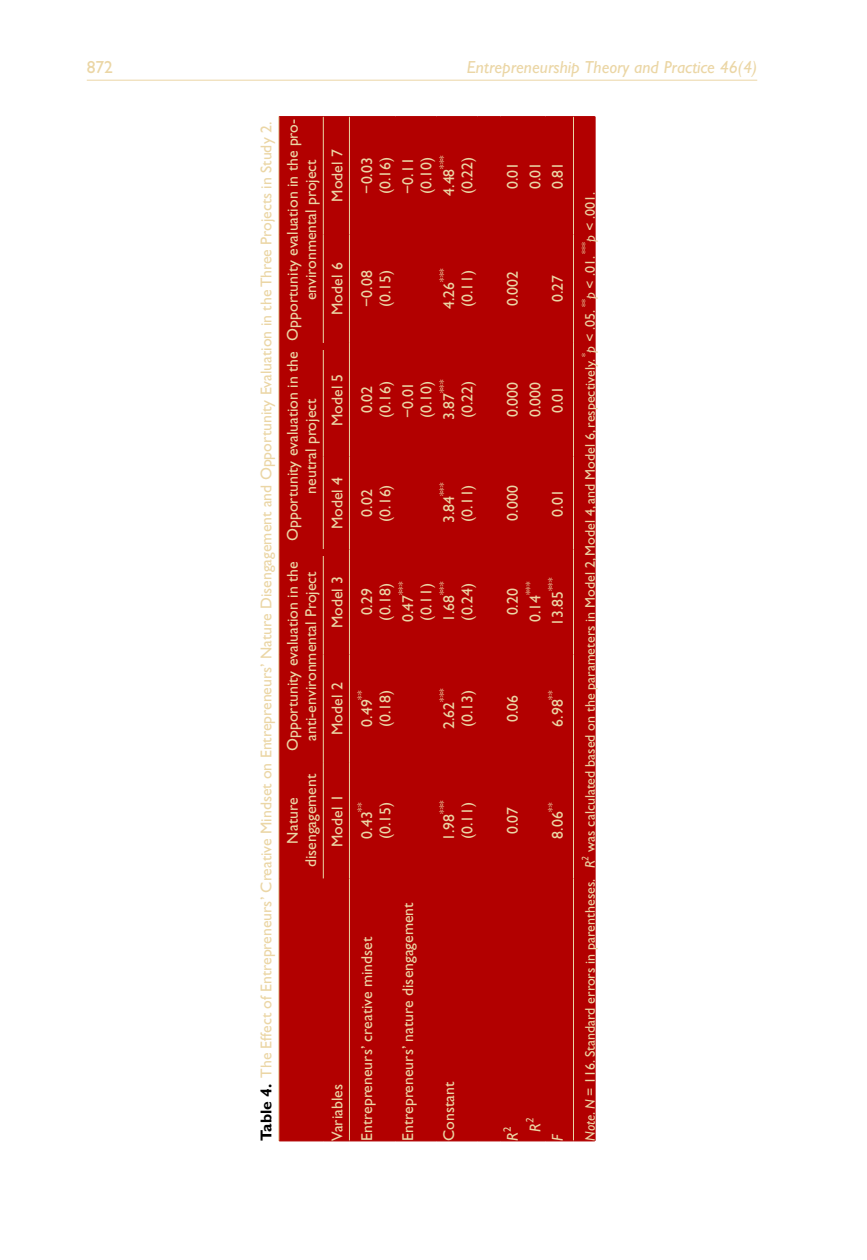
<style>
.page{position:relative;width:867px;height:1260px;background:#fff}
.page>*{position:absolute;margin:0;border:0;box-sizing:border-box;transform-origin:0 0}
.t1{font:italic 17.5px "Gill Sans";color:#ebd6a5}
.t2{font:italic 500 17.5px "Gill Sans MT Pro";color:#ebd6a5}
.t3{font:500 17.5px "Gill Sans MT Pro";color:#ebd6a5}
.t4{font:17.5px "Gill Sans";color:#ebd6a5}
.t5{font:15.75px/18.4px "Gill Sans";color:#ebd6a5}
.t6{font:italic 15.75px "Gill Sans";color:#ebd6a5}
.t7{font:14px "Gill Sans";color:#ebd6a5}
.s1{font-weight:700;color:#000}
.s2{font-style:italic}
</style>
<div class="page">
<hr style="left:87px;top:80px;width:670px;height:1px;background:#ebd6a5">
<div style="left:279px;top:117px;width:315px;height:1024px;background:#b20000"></div>
<hr style="left:349px;top:878px;width:1px;height:263px;background:#ebd6a5">
<hr style="left:278px;top:878px;width:1px;height:263px;background:#ebd6a5">
<hr style="left:278px;top:763px;width:1px;height:115px;background:#ebd6a5">
<hr style="left:278px;top:654px;width:1px;height:109px;background:#ebd6a5">
<hr style="left:278px;top:549px;width:1px;height:105px;background:#ebd6a5">
<hr style="left:278px;top:457px;width:1px;height:92px;background:#ebd6a5">
<hr style="left:278px;top:343px;width:1px;height:114px;background:#ebd6a5">
<hr style="left:278px;top:234px;width:1px;height:109px;background:#ebd6a5">
<hr style="left:278px;top:116px;width:1px;height:118px;background:#ebd6a5">
<hr style="left:323px;top:763px;width:1px;height:115px;background:#ebd6a5">
<hr style="left:349px;top:763px;width:1px;height:115px;background:#ebd6a5">
<hr style="left:323px;top:654px;width:1px;height:109px;background:#ebd6a5">
<hr style="left:349px;top:654px;width:1px;height:109px;background:#ebd6a5">
<hr style="left:323px;top:549px;width:1px;height:105px;background:#ebd6a5">
<hr style="left:349px;top:549px;width:1px;height:105px;background:#ebd6a5">
<hr style="left:323px;top:457px;width:1px;height:92px;background:#ebd6a5">
<hr style="left:349px;top:457px;width:1px;height:92px;background:#ebd6a5">
<hr style="left:323px;top:343px;width:1px;height:114px;background:#ebd6a5">
<hr style="left:349px;top:343px;width:1px;height:114px;background:#ebd6a5">
<hr style="left:323px;top:234px;width:1px;height:109px;background:#ebd6a5">
<hr style="left:349px;top:234px;width:1px;height:109px;background:#ebd6a5">
<hr style="left:323px;top:117px;width:1px;height:117px;background:#ebd6a5">
<hr style="left:349px;top:117px;width:1px;height:117px;background:#ebd6a5">
<hr style="left:573px;top:763px;width:1px;height:115px;background:#ebd6a5">
<hr style="left:573px;top:654px;width:1px;height:109px;background:#ebd6a5">
<hr style="left:573px;top:549px;width:1px;height:105px;background:#ebd6a5">
<hr style="left:573px;top:457px;width:1px;height:92px;background:#ebd6a5">
<hr style="left:573px;top:343px;width:1px;height:114px;background:#ebd6a5">
<hr style="left:573px;top:234px;width:1px;height:109px;background:#ebd6a5">
<hr style="left:573px;top:117px;width:1px;height:117px;background:#ebd6a5">
<hr style="left:573px;top:878px;width:1px;height:263px;background:#ebd6a5">
<hr style="left:279px;top:1141px;width:44px;height:1px;background:#b20000">
<svg style="left:323px;top:1141px;width:26px;height:1px"></svg>
<hr style="left:349px;top:1141px;width:47px;height:1px;background:#b20000">
<hr style="left:396px;top:1141px;width:41px;height:1px;background:#b20000">
<hr style="left:437px;top:1141px;width:41px;height:1px;background:#b20000">
<svg style="left:478px;top:1141px;width:117px;height:1px"></svg>
<hr style="left:279px;top:116px;width:44px;height:1px;background:#b20000">
<svg style="left:323px;top:116px;width:26px;height:1px"></svg>
<hr style="left:349px;top:116px;width:47px;height:1px;background:#b20000">
<hr style="left:396px;top:116px;width:41px;height:1px;background:#b20000">
<hr style="left:437px;top:116px;width:41px;height:1px;background:#b20000">
<svg style="left:478px;top:116px;width:117px;height:1px"></svg>
<hr style="left:594px;top:117px;width:2px;height:1024px;background:#b20000">
<svg style="left:321px;top:549px;width:5px;height:7px"></svg>
<svg style="left:321px;top:343px;width:5px;height:7px"></svg>
<p class="t4" style="left:87px;top:56px;width:19px">16</p>
<p class="t2" style="left:467px;top:56px;width:114px">Entrepreneurship</p>
<p class="t2" style="left:720px;top:56px;width:34px">464</p>
<p class="t1" style="left:469px;top:57px;width:289px">Entrepreneurship Theory and Practice 00(0)</p>
<p class="t3" style="left:87px;top:56px;width:28px">872</p>
<p class="t5" style="left:257px;top:1141px;width:1021px;rotate:-90deg"><span class="s1">Table 4.</span> The Effect of Entrepreneurs’ Creative Mindset on Entrepreneurs’ Nature Disengagement and Opportunity Evaluation in the Three Projects in Study 2.</p>
<p class="t5" style="left:283px;top:341px;width:223px;text-align:center;rotate:-90deg">Opportunity evaluation in the pro&shy;environmental project</p>
<p class="t5" style="left:283px;top:541px;width:191px;text-align:center;rotate:-90deg">Opportunity evaluation in the neutral project</p>
<p class="t5" style="left:283px;top:751px;width:191px;text-align:center;rotate:-90deg">Opportunity evaluation in the anti-environmental Project</p>
<p class="t5" style="left:283px;top:867px;width:95px;text-align:center;rotate:-90deg">Nature disengagement</p>
<p class="t5" style="left:328px;top:202px;width:54px;rotate:-90deg">Model 7</p>
<p class="t5" style="left:328px;top:315px;width:54px;rotate:-90deg">Model 6</p>
<p class="t5" style="left:328px;top:426px;width:54px;rotate:-90deg">Model 5</p>
<p class="t5" style="left:328px;top:529px;width:54px;rotate:-90deg">Model 4</p>
<p class="t5" style="left:328px;top:628px;width:54px;rotate:-90deg">Model 3</p>
<p class="t5" style="left:328px;top:735px;width:54px;rotate:-90deg">Model 2</p>
<p class="t5" style="left:328px;top:847px;width:54px;rotate:-90deg">Model 1</p>
<p class="t5" style="left:328px;top:1141px;width:58px;rotate:-90deg">Variables</p>
<p class="t5" style="left:357px;top:194px;width:39px;rotate:-90deg">−0.03 (0.16)</p>
<p class="t5" style="left:439px;top:196px;width:42px;rotate:-90deg">4.48<sup>*** </sup>(0.22)</p>
<p class="t5" style="left:398px;top:194px;width:39px;rotate:-90deg">−0.11 (0.10)</p>
<p class="t5" style="left:357px;top:307px;width:39px;rotate:-90deg">−0.08 (0.15)</p>
<p class="t5" style="left:439px;top:309px;width:42px;rotate:-90deg">4.26<sup>*** </sup>(0.11)</p>
<p class="t5" style="left:357px;top:418px;width:39px;text-align:center;rotate:-90deg">0.02 (0.16)</p>
<p class="t5" style="left:439px;top:420px;width:42px;rotate:-90deg">3.87<sup>*** </sup>(0.22)</p>
<p class="t5" style="left:398px;top:418px;width:39px;rotate:-90deg">−0.01 (0.10)</p>
<p class="t5" style="left:357px;top:522px;width:39px;text-align:center;rotate:-90deg">0.02 (0.16)</p>
<p class="t5" style="left:439px;top:523px;width:42px;rotate:-90deg">3.84<sup>*** </sup>(0.11)</p>
<p class="t5" style="left:398px;top:622px;width:42px;rotate:-90deg">0.47<sup>*** </sup>(0.11)</p>
<p class="t5" style="left:439px;top:622px;width:42px;rotate:-90deg">1.68<sup>*** </sup>(0.24)</p>
<p class="t5" style="left:357px;top:621px;width:39px;text-align:center;rotate:-90deg">0.29 (0.18)</p>
<p class="t5" style="left:357px;top:727px;width:39px;rotate:-90deg">0.49<sup>** </sup>(0.18)</p>
<p class="t5" style="left:439px;top:729px;width:42px;rotate:-90deg">2.62<sup>*** </sup>(0.13)</p>
<p class="t5" style="left:357px;top:839px;width:39px;rotate:-90deg">0.43<sup>** </sup>(0.15)</p>
<p class="t5" style="left:439px;top:841px;width:42px;rotate:-90deg">1.98<sup>*** </sup>(0.11)</p>
<p class="t5" style="left:357px;top:1141px;width:205px;rotate:-90deg">Entrepreneurs’ creative mindset</p>
<p class="t5" style="left:398px;top:1141px;width:240px;rotate:-90deg">Entrepreneurs’ nature disengagement</p>
<p class="t5" style="left:439px;top:1141px;width:60px;rotate:-90deg">Constant</p>
<p class="t5" style="left:503px;top:189px;width:29px;rotate:-90deg">0.01</p>
<p class="t5" style="left:526px;top:189px;width:29px;rotate:-90deg">0.01</p>
<p class="t5" style="left:548px;top:189px;width:29px;rotate:-90deg">0.81</p>
<p class="t5" style="left:503px;top:306px;width:36px;rotate:-90deg">0.002</p>
<p class="t5" style="left:548px;top:302px;width:29px;rotate:-90deg">0.27</p>
<p class="t5" style="left:503px;top:417px;width:36px;rotate:-90deg">0.000</p>
<p class="t5" style="left:526px;top:417px;width:36px;rotate:-90deg">0.000</p>
<p class="t5" style="left:548px;top:413px;width:29px;rotate:-90deg">0.01</p>
<p class="t5" style="left:503px;top:521px;width:36px;rotate:-90deg">0.000</p>
<p class="t5" style="left:548px;top:517px;width:29px;rotate:-90deg">0.01</p>
<p class="t5" style="left:548px;top:626px;width:50px;rotate:-90deg">13.85<sup>***</sup></p>
<p class="t5" style="left:526px;top:622px;width:42px;rotate:-90deg">0.14<sup>***</sup></p>
<p class="t5" style="left:503px;top:615px;width:29px;rotate:-90deg">0.20</p>
<p class="t5" style="left:503px;top:722px;width:29px;rotate:-90deg">0.06</p>
<p class="t5" style="left:548px;top:727px;width:38px;rotate:-90deg">6.98<sup>**</sup></p>
<p class="t5" style="left:503px;top:834px;width:29px;rotate:-90deg">0.07</p>
<p class="t5" style="left:548px;top:839px;width:38px;rotate:-90deg">8.06<sup>**</sup></p>
<p class="t6" style="left:503px;top:1141px;width:15px;rotate:-90deg">R<sup>2</sup></p>
<p class="t6" style="left:526px;top:1132px;width:15px;rotate:-90deg">R<sup>2</sup></p>
<p class="t6" style="left:549px;top:1141px;width:9px;rotate:-90deg">F</p>
<p class="t7" style="left:582px;top:1141px;width:950px;rotate:-90deg"><span class="s2">Note</span>. <span class="s2">N</span> = 116. Standard errors in parentheses. <span class="s2">R</span><sup>2</sup> was calculated based on the parameters in Model 2, Model 4, and Model 6, respectively. <sup>*</sup><span class="s2">p &lt;</span> .05. <sup>**</sup><span class="s2">p &lt;</span> .01. <sup>***</sup><span class="s2">p &lt;</span> .001.</p>
</div>
